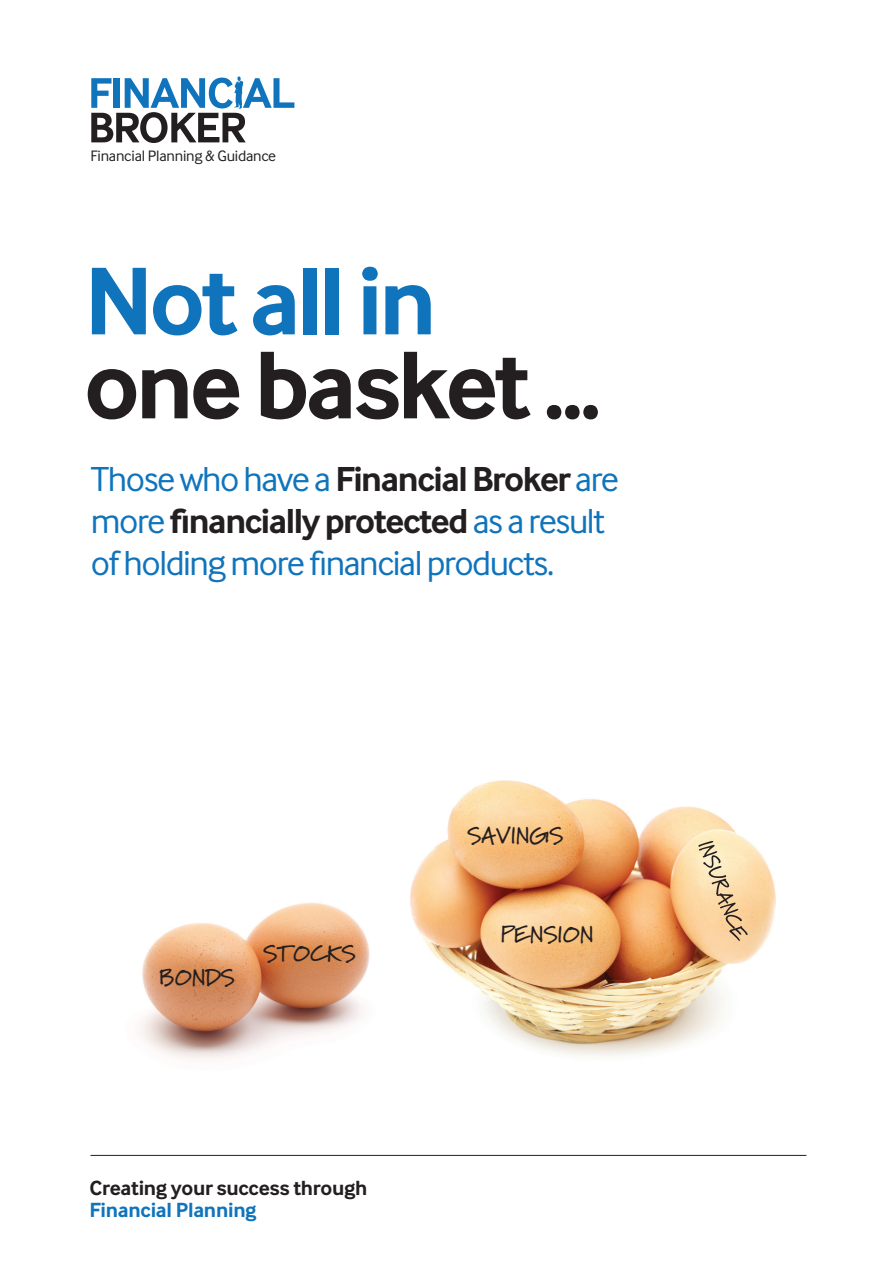
<style>
.page{position:relative;width:893px;height:1263px;background:#fff}
.page>*{position:absolute;margin:0;border:0;box-sizing:border-box;transform-origin:0 0}
.t1{font:700 99.75px "Inter Face";letter-spacing:-.04em;color:#231f20}
.t2{font:700 99.75px "Inter Face";letter-spacing:-.04em;color:#1074bc}
.t3{font:36px/42px "Inter Face";letter-spacing:-.04em;color:#1074bc}
.t4{font:700 22.5px "Marydale";color:#231f20}
.t5{font:700 21.3px "Inter Face";letter-spacing:-.015em;color:#231f20}
.t6{font:700 21.3px "Inter Face";letter-spacing:-.015em;color:#1074bc}
.t7{font:15.6px "Inter Face";letter-spacing:-.015em;color:#231f20}
.s1{font-weight:700;color:#231f20}
</style>
<div class="page">
<img style="left:410px;top:780px;width:366px;height:277px">
<svg style="left:91px;top:77px;width:203px;height:66px"></svg>
<img style="left:138px;top:903px;width:232px;height:157px">
<svg style="left:698px;top:841px;width:50px;height:100px;background:#e5c99f"></svg>
<hr style="left:90px;top:1155px;width:716px;height:1px;background:#231f20">
<p class="t7" style="left:90px;top:147px;width:187px">Financial Planning &amp; Guidance</p>
<h1 class="t2" style="left:84px;top:243px;width:354px">Not all in</h1>
<h1 class="t1" style="left:84px;top:327px;width:519px">one basket ...</h1>
<p class="t3" style="left:91px;top:457px;width:530px">Those who have a <span class="s1">Financial Broker</span> are more <span class="s1">financially protected</span> as a result of holding more financial products.</p>
<p class="t4" style="left:160px;top:964px;width:77px">BONDS</p>
<p class="t4" style="left:264px;top:940px;width:94px">STOCKS</p>
<p class="t5" style="left:90px;top:1176px;width:279px">Creating your success through</p>
<p class="t6" style="left:90px;top:1198px;width:169px">Financial Planning</p>
<p class="t4" style="left:468px;top:822px;width:98px">SAVINGS</p>
<p class="t4" style="left:501px;top:921px;width:94px">PENSION</p>
</div>
